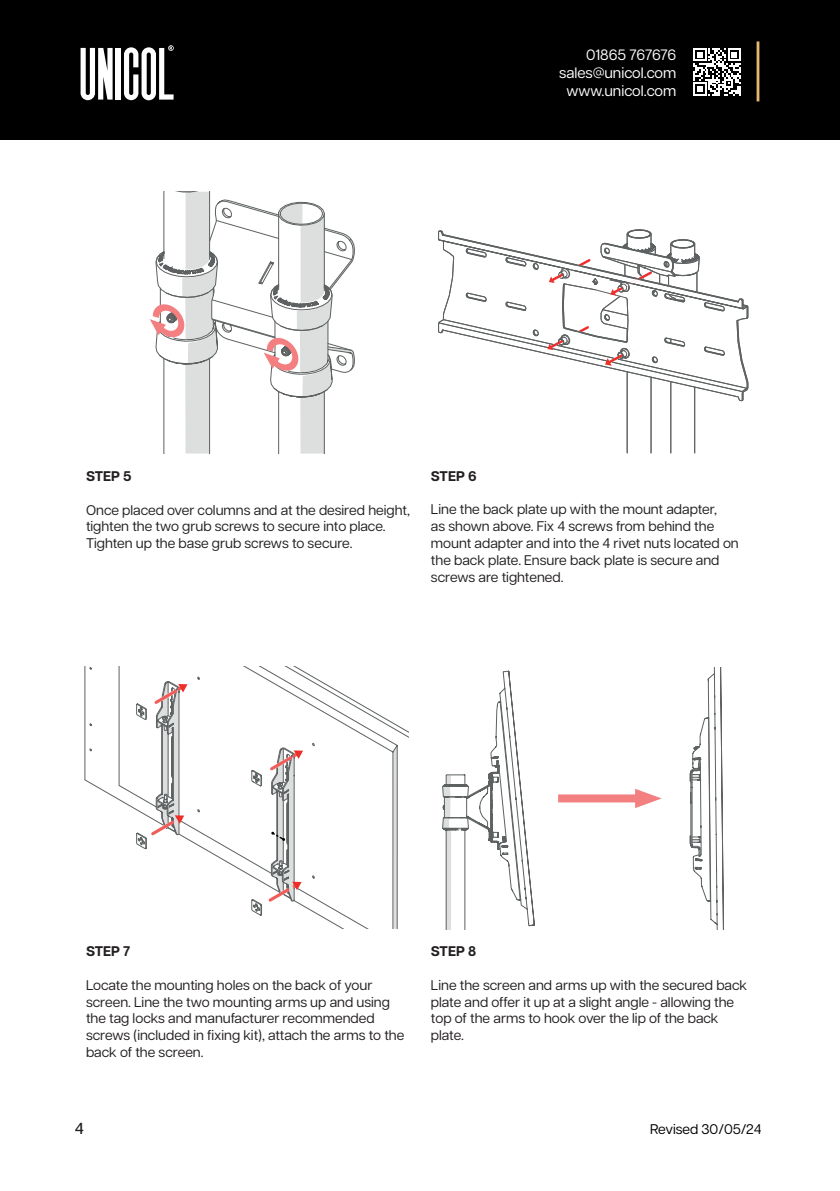
<style>
.page{position:relative;width:840px;height:1191px;background:#fff}
.page>*{position:absolute;margin:0;border:0;box-sizing:border-box;transform-origin:0 0}
.t1{font:500 16px "Articulat CF";color:#231f20}
.t2{font:15px/18px "Articulat CF";color:#fff;text-align:right}
.t3{font:14px/16.8px "Articulat CF";color:#231f20}
.t4{font:700 14px "Articulat CF";color:#231f20}
.t5{font:14px "Articulat CF";color:#000}
</style>
<div class="page">
<div style="left:0;top:0;width:839px;height:140px;background:#000"></div>
<svg style="left:124px;top:45px;width:49px;height:55px"></svg>
<div style="left:116px;top:48px;width:5px;height:52px;background:#fff"></div>
<svg style="left:80px;top:48px;width:32px;height:52px"></svg>
<hr style="left:756px;top:41px;width:3px;height:60px;background:#e5b870">
<svg style="left:693px;top:48px;width:47px;height:48px"></svg>
<svg style="left:149px;top:192px;width:205px;height:261px"></svg>
<svg style="left:438px;top:231px;width:309px;height:170px"></svg>
<svg style="left:547px;top:230px;width:152px;height:223px"></svg>
<svg style="left:85px;top:667px;width:323px;height:261px"></svg>
<svg style="left:136px;top:681px;width:51px;height:168px"></svg>
<svg style="left:251px;top:747px;width:52px;height:168px"></svg>
<svg style="left:689px;top:667px;width:34px;height:262px"></svg>
<div style="left:558px;top:794px;width:87px;height:8px;background:#f37f80"></div>
<svg style="left:634px;top:789px;width:27px;height:19px"></svg>
<svg style="left:442px;top:670px;width:92px;height:260px"></svg>
<p class="t2" style="left:559px;top:44px;width:118px">01865 767676 sales@unicol.com www.unicol.com</p>
<p class="t4" style="left:86px;top:466px;width:47px">STEP 5</p>
<p class="t3" style="left:86px;top:500px;width:325px">Once placed over columns and at the desired height, tighten the two grub screws to secure into place.<br>Tighten up the base grub screws to secure.</p>
<p class="t4" style="left:430px;top:465px;width:47px">STEP 6</p>
<p class="t3" style="left:430px;top:500px;width:309px">Line the back plate up with the mount adapter,<br>as shown above. Fix 4 screws from behind the mount adapter and into the 4 rivet nuts located on the back plate. Ensure back plate is secure and screws are tightened.</p>
<p class="t4" style="left:86px;top:941px;width:46px">STEP 7</p>
<p class="t3" style="left:86px;top:975px;width:320px">Locate the mounting holes on the back of your screen. Line the two mounting arms up and using the tag locks and manufacturer recommended screws (included in fixing kit), attach the arms to the back of the screen.</p>
<p class="t4" style="left:430px;top:941px;width:47px">STEP 8</p>
<p class="t3" style="left:430px;top:975px;width:317px">Line the screen and arms up with the secured back plate and offer it up at a slight angle - allowing the top of the arms to hook over the lip of the back plate.</p>
<p class="t1" style="left:75px;top:1116px;width:11px">4</p>
<p class="t5" style="left:649px;top:1118px;width:113px">Revised 30/05/24</p>
</div>
